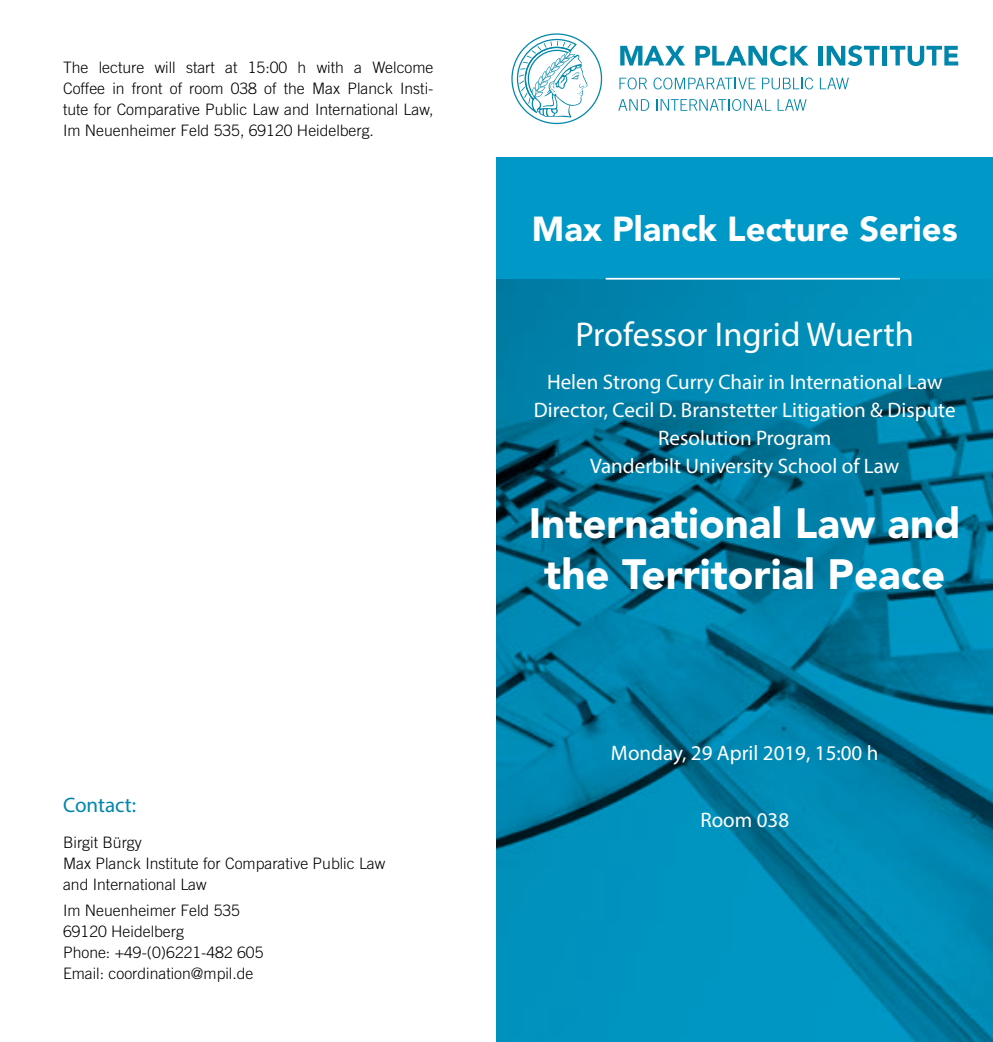
<style>
.page{position:relative;width:993px;height:1042px;background:#fff}
.page>*{position:absolute;margin:0;border:0;box-sizing:border-box;transform-origin:0 0}
.t1{font:900 42px/50.8px "Avenir LT Pro";color:#fff;text-align:center}
.t2{font:900 34.48px "Avenir LT Pro";color:#fff}
.t3{font:34.48px "Myriad Pro";color:#fff}
.t4{font:21px/28px "Myriad Pro";color:#fff;text-align:center}
.t5{font:21px "Myriad Pro";color:#0086ab}
.t6{font:300 15.75px/21px "Trade Gothic LT Pro";color:#000}
</style>
<div class="page">
<svg style="left:496px;top:157px;width:496px;height:885px;background:#0084ac"></svg>
<hr style="left:605px;top:278px;width:294px;height:2px;background:#fff">
<svg style="left:511px;top:33px;width:91px;height:91px"></svg>
<svg style="left:620px;top:46px;width:65px;height:19px"></svg>
<svg style="left:695px;top:45px;width:113px;height:21px"></svg>
<div style="left:817px;top:46px;width:5px;height:19px;background:#0086ab"></div>
<svg style="left:826px;top:45px;width:53px;height:21px"></svg>
<hr style="left:882px;top:46px;width:4px;height:19px;background:#0086ab">
<svg style="left:889px;top:46px;width:68px;height:20px"></svg>
<svg style="left:619px;top:78px;width:27px;height:11px"></svg>
<svg style="left:653px;top:78px;width:102px;height:11px"></svg>
<svg style="left:762px;top:78px;width:50px;height:11px"></svg>
<svg style="left:819px;top:78px;width:29px;height:11px"></svg>
<svg style="left:618px;top:99px;width:31px;height:12px"></svg>
<svg style="left:656px;top:99px;width:115px;height:12px"></svg>
<svg style="left:777px;top:99px;width:29px;height:12px"></svg>
<p class="t6" style="left:63px;top:57px;width:372px;text-align:justify">The lecture will start at 15:00 h with a Welcome Coffee in front of room 038 of the Max Planck Insti&shy;tute for Comparative Public Law and International Law, Im Neuenheimer Feld 535, 69120 Heidelberg.</p>
<h3 class="t5" style="left:63px;top:792px;width:75px">Contact:</h3>
<p class="t6" style="left:63px;top:831px;width:324px">Birgit Bürgy<br>Max Planck Institute for Comparative Public Law and International Law</p>
<p class="t6" style="left:63px;top:899px;width:202px">Im Neuenheimer Feld 535<br>69120 Heidelberg<br>Phone: +49-(0)6221-482 605<br>Email: coordination@mpil.de</p>
<h2 class="t2" style="left:531px;top:209px;width:427px">Max Planck Lecture Series</h2>
<h2 class="t3" style="left:575px;top:313px;width:340px">Professor Ingrid Wuerth</h2>
<h3 class="t4" style="left:533px;top:367px;width:423px">Helen Strong Curry Chair in International Law Director, Cecil D. Branstetter Litigation &amp; Dispute Resolution Program<br>Vanderbilt University School of Law</h3>
<h1 class="t1" style="left:528px;top:498px;width:433px">International Law and the Territorial Peace</h1>
<h3 class="t4" style="left:610px;top:738px;width:269px">Monday, 29 April 2019, 15:00 h</h3>
<h3 class="t4" style="left:700px;top:806px;width:90px">Room 038</h3>
</div>
